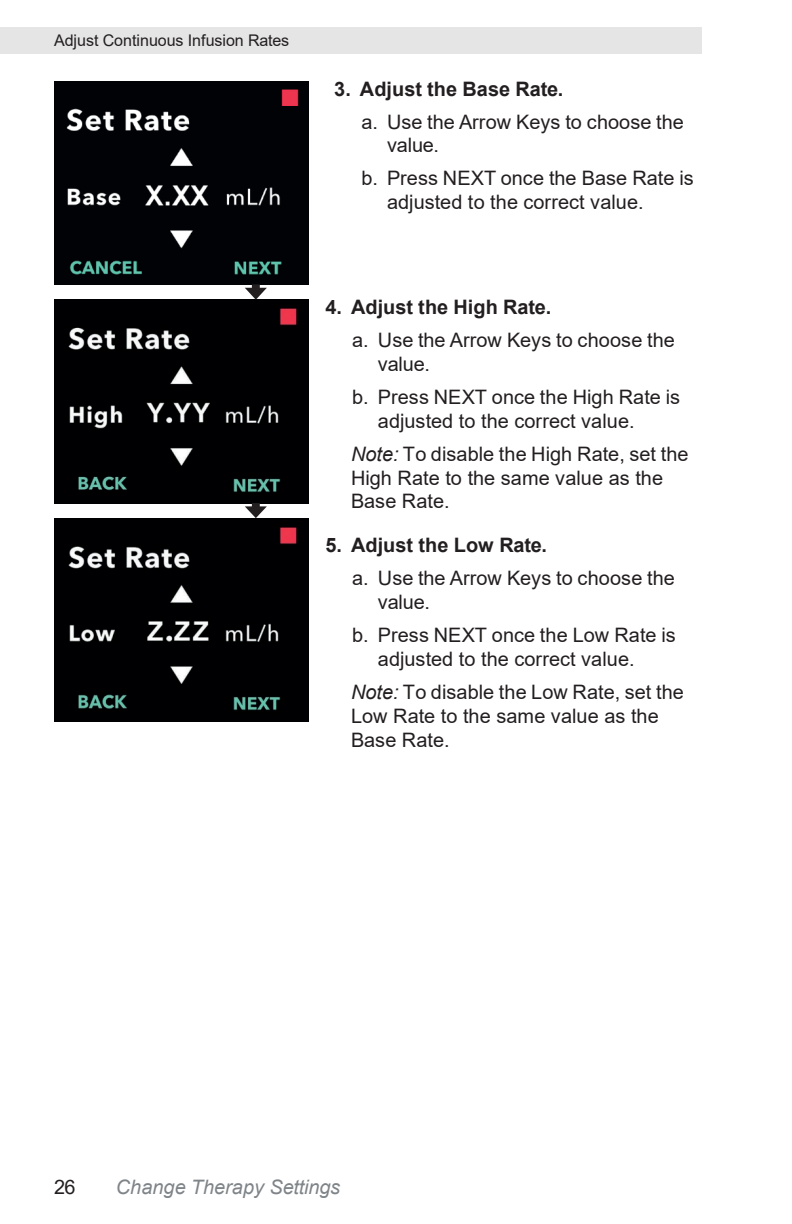
<style>
.page{position:relative;width:792px;height:1224px;background:#fff}
.page>*{position:absolute;margin:0;border:0;box-sizing:border-box;transform-origin:0 0}
.t1{font:20px/23.8px "Arial";color:#231f20}
.t2{font:700 20px "Arial";color:#231f20}
.t3{font:italic 20px "Arial";color:#7f8488}
.t4{font:16px "Arial";letter-spacing:-.005em;color:#231f20}
.s1{font-style:italic}
</style>
<div class="page">
<div style="left:0;top:27px;width:702px;height:27px;background:#e5e5e5"></div>
<img style="left:54px;top:81px;width:255px;height:203px">
<div style="left:252px;top:284px;width:8px;height:7px;background:#231f20"></div>
<img style="left:54px;top:300px;width:255px;height:203px">
<img style="left:54px;top:469px;width:100px;height:32px">
<svg style="left:245px;top:288px;width:22px;height:12px"></svg>
<div style="left:252px;top:503px;width:8px;height:7px;background:#231f20"></div>
<img style="left:54px;top:518px;width:255px;height:204px">
<img style="left:54px;top:688px;width:100px;height:32px">
<svg style="left:245px;top:506px;width:22px;height:12px"></svg>
<p class="t4" style="left:54px;top:29px;width:237px">Adjust Continuous Infusion Rates</p>
<p class="t2" style="left:334px;top:74px;width:231px">3. Adjust the Base Rate.</p>
<p class="t1" style="left:387px;top:110px;width:298px;text-indent:-26px">a. Use the Arrow Keys to choose the value.</p>
<p class="t1" style="left:387px;top:166px;width:308px;text-indent:-26px">b. Press NEXT once the Base Rate is adjusted to the correct value.</p>
<p class="t2" style="left:325px;top:293px;width:227px">4. Adjust the High Rate.</p>
<p class="t1" style="left:378px;top:328px;width:298px;text-indent:-26px">a. Use the Arrow Keys to choose the value.</p>
<p class="t1" style="left:378px;top:385px;width:304px;text-indent:-26px">b. Press NEXT once the High Rate is adjusted to the correct value.</p>
<p class="t1" style="left:351px;top:442px;width:339px"><span class="s1">Note:</span> To disable the High Rate, set the<br>High Rate to the same value as the<br>Base Rate.</p>
<p class="t2" style="left:325px;top:531px;width:223px">5. Adjust the Low Rate.</p>
<p class="t1" style="left:378px;top:566px;width:298px;text-indent:-26px">a. Use the Arrow Keys to choose the value.</p>
<p class="t1" style="left:378px;top:623px;width:299px;text-indent:-26px">b. Press NEXT once the Low Rate is adjusted to the correct value.</p>
<p class="t1" style="left:351px;top:680px;width:334px"><span class="s1">Note:</span> To disable the Low Rate, set the<br>Low Rate to the same value as the<br>Base Rate.</p>
<p class="t1" style="left:54px;top:1174px;width:23px">26</p>
<p class="t3" style="left:116px;top:1174px;width:226px">Change Therapy Settings</p>
</div>
